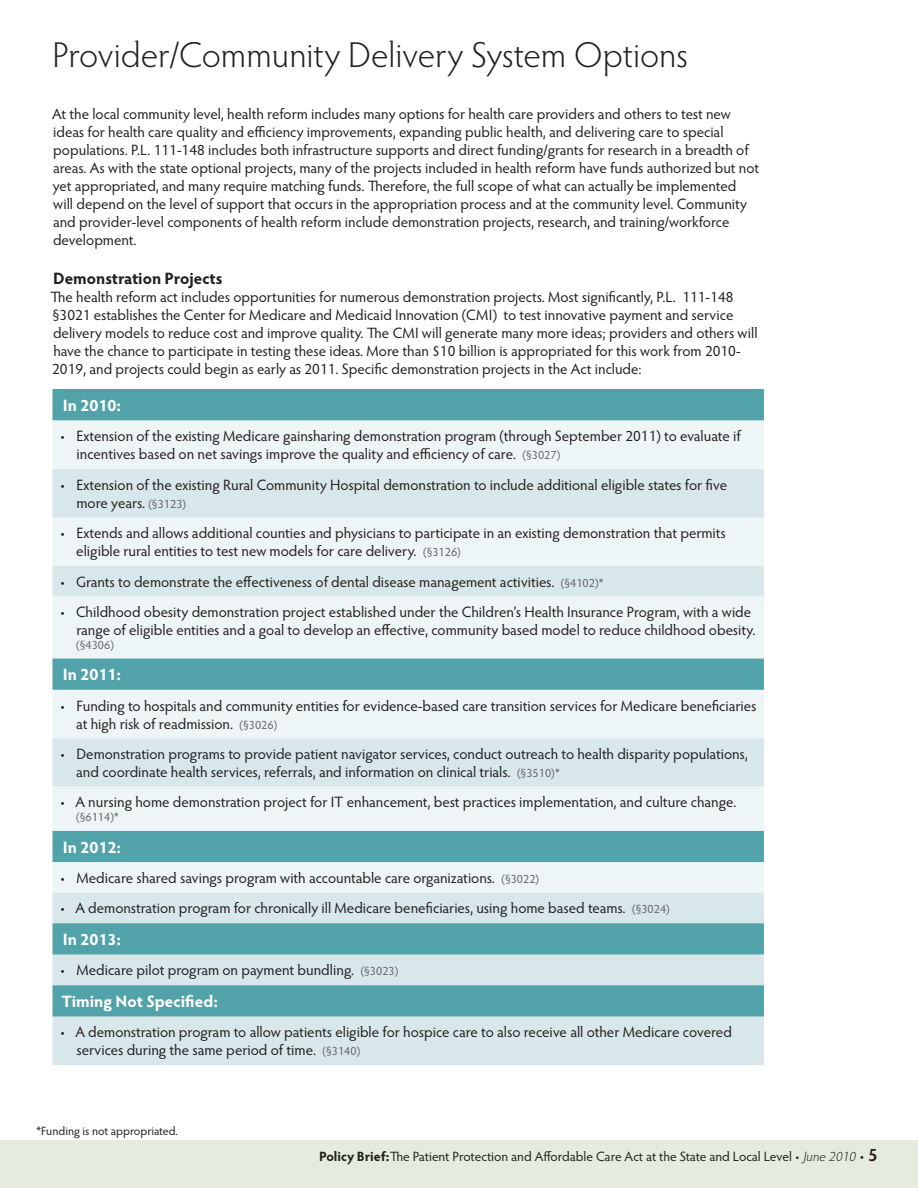
<style>
.page{position:relative;width:918px;height:1188px;background:#fff}
.page>*{position:absolute;margin:0;border:0;box-sizing:border-box;transform-origin:0 0}
.large_heads_on_insid{font:300 36px "Hypatia Sans Pro";color:#231f20}
.subhead_reverse{font:700 16.5px "Hypatia Sans Pro";color:#fff}
.hypatia_subhead{font:700 16.5px "Hypatia Sans Pro";color:#231f20}
.hypatia_bullets{font:15px/18px "Hypatia Sans Pro";color:#231f20}
.hypatia_body{font:15px/18px "Hypatia Sans Pro";color:#231f20}
.t1{font:13.5px "Hypatia Sans Pro";letter-spacing:-.005em;color:#231f20}
.t2{font:12px "Hypatia Sans Pro";color:#231f20}
.hypatia_bullets-2{font:12px "Hypatia Sans Pro";color:#636366}
.s1{font-size:12px;color:#636366}
.s2{font-weight:700}
.s3{font-weight:300;font-style:italic}
.s4{font-size:15px}
.s5{font-weight:600;font-size:18px}
</style>
<div class="page">
<div style="left:0;top:1140px;width:918px;height:48px;background:#e5ebde"></div>
<div style="left:52px;top:389px;width:712px;height:32px;background:#52a2a9"></div>
<div style="left:53px;top:421px;width:711px;height:48px;background:#eef5f6"></div>
<svg style="left:52px;top:469px;width:712px;height:596px;background:#c4dee0"></svg>
<p class="large_heads_on_insid" style="left:52px;top:31px;width:637px">Provider/Community Delivery System Options</p>
<p class="hypatia_body" style="left:52px;top:104px;width:709px">At the local community level, health reform includes many options for health care providers and others to test new ideas for health care quality and efficiency improvements, expanding public health, and delivering care to special populations. P.L. 111-148 includes both infrastructure supports and direct funding/grants for research in a breadth of areas. As with the state optional projects, many of the projects included in health reform have funds authorized but not yet appropriated, and many require matching funds. Therefore, the full scope of what can actually be implemented will depend on the level of support that occurs in the appropriation process and at the community level. Community and provider-level components of health reform include demonstration projects, research, and training/workforce development.</p>
<p class="hypatia_subhead" style="left:53px;top:267px;width:171px">Demonstration Projects</p>
<p class="hypatia_body" style="left:51px;top:287px;width:709px">The health reform act includes opportunities for numerous demonstration projects. Most significantly, P.L. 111-148 §3021 establishes the Center for Medicare and Medicaid Innovation (CMI) to test innovative payment and service delivery models to reduce cost and improve quality. The CMI will generate many more ideas; providers and others will have the chance to participate in testing these ideas. More than $10 billion is appropriated for this work from 2010- 2019, and projects could begin as early as 2011. Specific demonstration projects in the Act include:</p>
<p class="subhead_reverse" style="left:63px;top:393px;width:60px">In 2010:</p>
<p class="hypatia_bullets" style="left:77px;top:427px;width:666px;text-indent:-17px">• Extension of the existing Medicare gainsharing demonstration program (through September 2011) to evaluate if incentives based on net savings improve the quality and efficiency of care. <span class="s1">(§3027)</span></p>
<p class="hypatia_bullets" style="left:77px;top:475px;width:652px;text-indent:-17px">• Extension of the existing Rural Community Hospital demonstration to include additional eligible states for five more years. <span class="s1">(§3123)</span></p>
<p class="hypatia_bullets" style="left:76px;top:524px;width:651px;text-indent:-16px">• Extends and allows additional counties and physicians to participate in an existing demonstration that permits eligible rural entities to test new models for care delivery. <span class="s1">(§3126)</span></p>
<p class="hypatia_bullets" style="left:60px;top:572px;width:545px">• Grants to demonstrate the effectiveness of dental disease management activities. <span class="s1">(§4102)*</span></p>
<p class="hypatia_bullets" style="left:60px;top:603px;width:697px;text-align:right">• Childhood obesity demonstration project established under the Children’s Health Insurance Program, with a wide range of eligible entities and a goal to develop an effective, community based model to reduce childhood obesity.</p>
<p class="hypatia_bullets-2" style="left:76px;top:636px;width:39px">(§4306)</p>
<p class="subhead_reverse" style="left:63px;top:663px;width:60px">In 2011:</p>
<p class="hypatia_bullets" style="left:76px;top:696px;width:682px;text-indent:-16px">• Funding to hospitals and community entities for evidence-based care transition services for Medicare beneficiaries at high risk of readmission. <span class="s1">(§3026)</span></p>
<p class="hypatia_bullets" style="left:76px;top:744px;width:673px;text-indent:-16px">• Demonstration programs to provide patient navigator services, conduct outreach to health disparity populations, and coordinate health services, referrals, and information on clinical trials. <span class="s1">(§3510)*</span></p>
<p class="hypatia_bullets" style="left:60px;top:793px;width:678px">• A nursing home demonstration project for IT enhancement, best practices implementation, and culture change.</p>
<p class="hypatia_bullets-2" style="left:76px;top:809px;width:44px">(§6114)*</p>
<p class="subhead_reverse" style="left:63px;top:835px;width:60px">In 2012:</p>
<p class="hypatia_bullets" style="left:60px;top:868px;width:481px">• Medicare shared savings program with accountable care organizations. <span class="s1">(§3022)</span></p>
<p class="hypatia_bullets" style="left:60px;top:899px;width:611px">• A demonstration program for chronically ill Medicare beneficiaries, using home based teams. <span class="s1">(§3024)</span></p>
<p class="subhead_reverse" style="left:63px;top:928px;width:60px">In 2013:</p>
<p class="hypatia_bullets" style="left:60px;top:961px;width:340px">• Medicare pilot program on payment bundling. <span class="s1">(§3023)</span></p>
<p class="subhead_reverse" style="left:61px;top:990px;width:158px">Timing Not Specified:</p>
<p class="hypatia_bullets" style="left:76px;top:1023px;width:657px;text-indent:-17px">• A demonstration program to allow patients eligible for hospice care to also receive all other Medicare covered services during the same period of time. <span class="s1">(§3140)</span></p>
<p class="t2" style="left:36px;top:1123px;width:143px">*Funding is not appropriated.</p>
<p class="t1" style="left:319px;top:1147px;width:560px"><span class="s2">Policy Brief:</span>The Patient Protection and Affordable Care Act at the State and Local Level • <span class="s3">June 2010</span> <span class="s4">•</span> <span class="s5">5</span></p>
</div>
